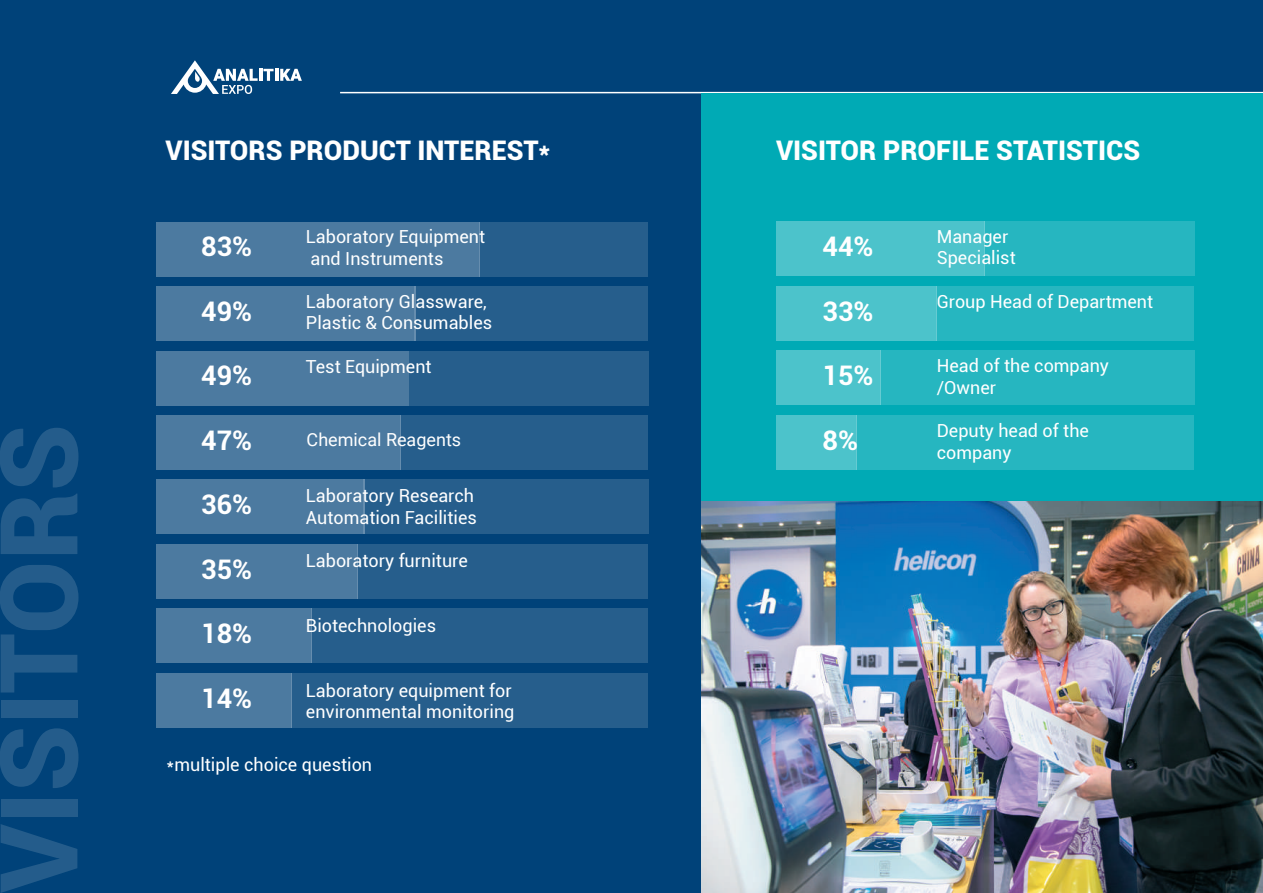
<style>
.page{position:relative;width:1263px;height:893px;background:#004279}
.page>*{position:absolute;margin:0;border:0;box-sizing:border-box;transform-origin:0 0}
.t1{font:900 108px "Roboto";color:rgb(243 244 244/.15)}
.t2{font:900 27px "Roboto";color:#fff}
.t3{font:700 27px "Roboto";color:#fff}
.t4{font:18px/21.6px "Roboto";color:#fff}
</style>
<div class="page">
<hr style="left:340px;top:92px;width:923px;height:1px;background:#fff">
<div style="left:480px;top:222px;width:168px;height:54px;background:#265e8c"></div>
<div style="left:156px;top:222px;width:324px;height:54px;background:#4c7aa0"></div>
<div style="left:414px;top:287px;width:234px;height:54px;background:#265e8c"></div>
<div style="left:156px;top:287px;width:259px;height:54px;background:#4c7aa0"></div>
<div style="left:409px;top:351px;width:239px;height:54px;background:#265e8c"></div>
<div style="left:156px;top:351px;width:253px;height:54px;background:#4c7aa0"></div>
<div style="left:400px;top:415px;width:248px;height:54px;background:#265e8c"></div>
<div style="left:156px;top:415px;width:244px;height:54px;background:#4c7aa0"></div>
<div style="left:363px;top:480px;width:285px;height:54px;background:#265e8c"></div>
<div style="left:156px;top:480px;width:209px;height:54px;background:#4c7aa0"></div>
<div style="left:357px;top:544px;width:291px;height:54px;background:#265e8c"></div>
<div style="left:156px;top:544px;width:201px;height:54px;background:#4c7aa0"></div>
<div style="left:312px;top:609px;width:336px;height:54px;background:#265e8c"></div>
<div style="left:156px;top:609px;width:156px;height:54px;background:#4c7aa0"></div>
<div style="left:292px;top:673px;width:356px;height:54px;background:#265e8c"></div>
<div style="left:156px;top:673px;width:136px;height:54px;background:#4c7aa0"></div>
<div style="left:701px;top:94px;width:562px;height:407px;background:#00aab5"></div>
<div style="left:984px;top:222px;width:210px;height:54px;background:#26b6c0"></div>
<div style="left:776px;top:222px;width:208px;height:54px;background:#4cc3cb"></div>
<div style="left:937px;top:286px;width:257px;height:54px;background:#26b6c0"></div>
<div style="left:776px;top:286px;width:161px;height:54px;background:#4cc3cb"></div>
<div style="left:880px;top:351px;width:314px;height:54px;background:#26b6c0"></div>
<div style="left:776px;top:351px;width:104px;height:54px;background:#4cc3cb"></div>
<div style="left:856px;top:415px;width:338px;height:54px;background:#26b6c0"></div>
<div style="left:776px;top:415px;width:80px;height:54px;background:#4cc3cb"></div>
<img style="left:701px;top:501px;width:562px;height:392px">
<svg style="left:171px;top:60px;width:131px;height:34px"></svg>
<h1 class="t1" style="left:-38px;top:893px;width:470px;rotate:-90deg">VISITORS</h1>
<h2 class="t2" style="left:165px;top:132px;width:386px">VISITORS PRODUCT INTEREST*</h2>
<h2 class="t3" style="left:201px;top:228px;width:52px">83%</h2>
<h2 class="t3" style="left:201px;top:292px;width:52px">49%</h2>
<h2 class="t3" style="left:201px;top:357px;width:52px">49%</h2>
<h2 class="t3" style="left:201px;top:421px;width:52px">47%</h2>
<h2 class="t3" style="left:201px;top:486px;width:52px">36%</h2>
<h2 class="t3" style="left:201px;top:550px;width:52px">35%</h2>
<h2 class="t3" style="left:201px;top:615px;width:52px">18%</h2>
<h2 class="t3" style="left:201px;top:679px;width:52px">14%</h2>
<p class="t4" style="left:306px;top:225px;width:181px">Laboratory Equipment and Instruments</p>
<p class="t4" style="left:306px;top:290px;width:188px">Laboratory Glassware,<br>Plastic &amp; Consumables</p>
<p class="t4" style="left:306px;top:355px;width:127px">Test Equipment</p>
<p class="t4" style="left:307px;top:428px;width:156px">Chemical Reagents</p>
<p class="t4" style="left:306px;top:484px;width:172px">Laboratory Research<br>Automation Facilities</p>
<p class="t4" style="left:306px;top:549px;width:163px">Laboratory furniture</p>
<p class="t4" style="left:306px;top:614px;width:132px">Biotechnologies</p>
<p class="t4" style="left:306px;top:679px;width:210px">Laboratory equipment for environmental monitoring</p>
<p class="t4" style="left:167px;top:753px;width:207px">*multiple choice question</p>
<h2 class="t2" style="left:776px;top:131px;width:366px">VISITOR PROFILE STATISTICS</h2>
<h2 class="t3" style="left:822px;top:228px;width:52px">44%</h2>
<h2 class="t3" style="left:822px;top:292px;width:52px">33%</h2>
<h2 class="t3" style="left:822px;top:357px;width:52px">15%</h2>
<h2 class="t3" style="left:822px;top:421px;width:37px">8%</h2>
<p class="t4" style="left:937px;top:225px;width:81px">Manager<br>Specialist</p>
<p class="t4" style="left:937px;top:290px;width:218px">Group Head of Department</p>
<p class="t4" style="left:937px;top:354px;width:174px">Head of the company /Owner</p>
<p class="t4" style="left:937px;top:419px;width:154px">Deputy head of the company</p>
</div>
